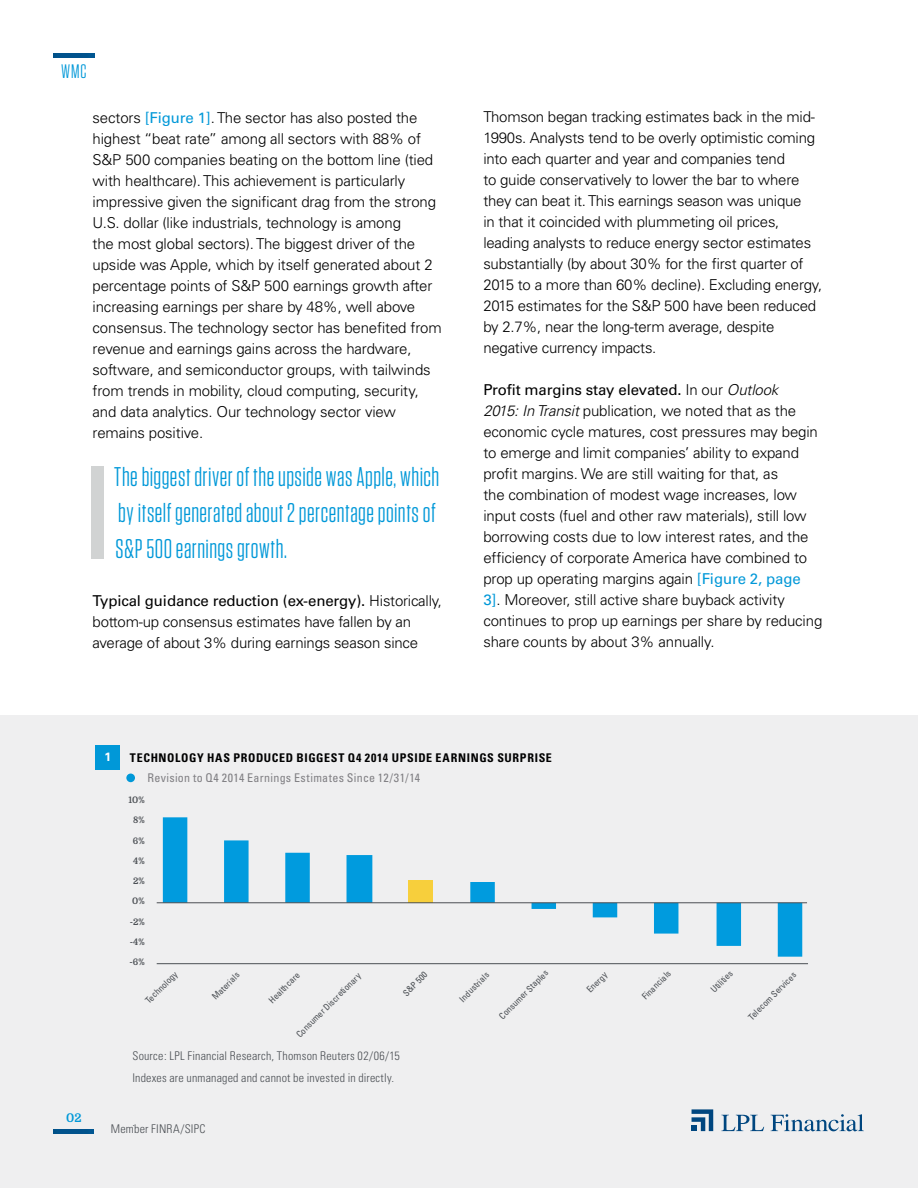
<style>
.page{position:relative;width:918px;height:1188px;background:#fff}
.page>*{position:absolute;margin:0;border:0;box-sizing:border-box;transform-origin:0 0}
.t1{font:27px/36px "Tungsten Narrow";letter-spacing:.015em;color:#0098d8}
.t2{font:19.5px "Tungsten Narrow";color:#0098d8}
.t3{font:300 15px/21px "Univers";letter-spacing:-.01em;color:#000}
.t4{font:300 condensed 12px/21.8px "Univers";letter-spacing:.015em;color:#4b4f54}
.t5{font:700 condensed 12px "Univers";letter-spacing:.055em;color:#000}
.t6{font:condensed 12px "Univers";letter-spacing:.025em;color:#807f83}
.t7{font:700 12px "Domine";color:#0098d8}
.t8{font:700 12px "Univers";color:#fff}
.t9{font:condensed 9px "Univers";color:#4b4f54}
.t10{font:700 9px "Domine";color:#4b4f54}
.s1{font-weight:400;color:#0098d8}
.s2{font-weight:400}
.s3{font-style:italic}
</style>
<div class="page">
<div style="left:0;top:1068px;width:918px;height:120px;background:#efeff0"></div>
<svg style="left:721px;top:1115px;width:43px;height:16px"></svg>
<svg style="left:771px;top:1114px;width:93px;height:17px"></svg>
<svg style="left:692px;top:1109px;width:21px;height:22px"></svg>
<img style="left:54px;top:53px;width:40px;height:5px">
<img style="left:54px;top:1129px;width:40px;height:5px">
<div style="left:0;top:716px;width:918px;height:393px;background:#efeff0"></div>
<div style="left:96px;top:745px;width:24px;height:24px;background:#0098d8"></div>
<svg style="left:163px;top:817px;width:639px;height:140px"></svg>
<hr style="left:157px;top:963px;width:651px;height:1px;background:#4b4f54">
<hr style="left:157px;top:902px;width:650px;height:1px;background:#4b4f54">
<div style="left:126px;top:774px;width:9px;height:8px;background:#0098d8;border-radius:50%"></div>
<div style="left:91px;top:466px;width:13px;height:92px;background:#d1d3d3"></div>
<h2 class="t2" style="left:61px;top:62px;width:27px">WMC</h2>
<p class="t3" style="left:93px;top:107px;width:351px">sectors <span class="s1">[Figure 1]</span>. The sector has also posted the highest “beat rate” among all sectors with 88% of S&amp;P 500 companies beating on the bottom line (tied with healthcare). This achievement is particularly impressive given the significant drag from the strong U.S. dollar (like industrials, technology is among<br>the most global sectors). The biggest driver of the upside was Apple, which by itself generated about 2 percentage points of S&amp;P 500 earnings growth after increasing earnings per share by 48%, well above consensus. The technology sector has benefited from revenue and earnings gains across the hardware, software, and semiconductor groups, with tailwinds from trends in mobility, cloud computing, security, and data analytics. Our technology sector view remains positive.</p>
<h1 class="t1" style="left:114px;top:459px;width:327px">The biggest driver of the upside was Apple, which by itself generated about 2 percentage points of<br>S&amp;P 500 earnings growth.</h1>
<p class="t3" style="left:93px;top:590px;width:351px"><span class="s2">Typical guidance reduction (ex-energy).</span> Historically, bottom-up consensus estimates have fallen by an average of about 3% during earnings season since</p>
<p class="t3" style="left:483px;top:106px;width:340px">Thomson began tracking estimates back in the mid-1990s. Analysts tend to be overly optimistic coming into each quarter and year and companies tend<br>to guide conservatively to lower the bar to where they can beat it. This earnings season was unique<br>in that it coincided with plummeting oil prices, leading analysts to reduce energy sector estimates substantially (by about 30% for the first quarter of 2015 to a more than 60% decline). Excluding energy, 2015 estimates for the S&amp;P 500 have been reduced by 2.7%, near the long-term average, despite negative currency impacts.</p>
<p class="t3" style="left:483px;top:379px;width:341px"><span class="s2">Profit margins stay elevated.</span> In our <span class="s3">Outlook<br>2015: In Transit</span> publication, we noted that as the economic cycle matures, cost pressures may begin to emerge and limit companies’ ability to expand profit margins. We are still waiting for that, as<br>the combination of modest wage increases, low input costs (fuel and other raw materials), still low borrowing costs due to low interest rates, and the efficiency of corporate America have combined to prop up operating margins again <span class="s1">[Figure 2, page<br>3]</span>. Moreover, still active share buyback activity continues to prop up earnings per share by reducing share counts by about 3% annually.</p>
<p class="t8" style="left:104px;top:750px;width:8px">1</p>
<p class="t5" style="left:130px;top:750px;width:424px">TECHNOLOGY HAS PRODUCED BIGGEST Q4 2014 UPSIDE EARNINGS SURPRISE</p>
<p class="t10" style="left:129px;top:795px;width:18px">10%</p>
<p class="t10" style="left:133px;top:815px;width:13px">8%</p>
<p class="t10" style="left:133px;top:835px;width:13px">6%</p>
<p class="t10" style="left:133px;top:856px;width:13px">4%</p>
<p class="t10" style="left:133px;top:876px;width:13px">2%</p>
<p class="t10" style="left:132px;top:896px;width:14px">0%</p>
<p class="t10" style="left:130px;top:916px;width:17px">-2%</p>
<p class="t10" style="left:130px;top:937px;width:16px">-4%</p>
<p class="t10" style="left:130px;top:957px;width:17px">-6%</p>
<p class="t9" style="left:143px;top:998px;width:43px;rotate:-45deg">Technology</p>
<p class="t9" style="left:210px;top:994px;width:36px;rotate:-45deg">Materials</p>
<p class="t9" style="left:266px;top:998px;width:41px;rotate:-45deg">Healthcare</p>
<p class="t6" style="left:147px;top:771px;width:274px">Revision to Q4 2014 Earnings Estimates Since 12/31/14</p>
<p class="t9" style="left:294px;top:1032px;width:88px;rotate:-45deg">Consumer Discretionary</p>
<p class="t9" style="left:400px;top:991px;width:31px;rotate:-45deg">S&amp;P 500</p>
<p class="t9" style="left:457px;top:996px;width:39px;rotate:-45deg">Industrials</p>
<p class="t9" style="left:497px;top:1014px;width:67px;rotate:-45deg">Consumer Staples</p>
<p class="t9" style="left:584px;top:987px;width:26px;rotate:-45deg">Energy</p>
<p class="t9" style="left:640px;top:994px;width:38px;rotate:-45deg">Financials</p>
<p class="t9" style="left:708px;top:987px;width:28px;rotate:-45deg">Utilities</p>
<p class="t9" style="left:746px;top:1014px;width:65px;rotate:-45deg">Telecom Services</p>
<p class="t7" style="left:66px;top:1112px;width:17px">02</p>
<p class="t4" style="left:132px;top:1045px;width:269px">Source: LPL Financial Research, Thomson Reuters 02/06/15<br>Indexes are unmanaged and cannot be invested in directly.</p>
<p class="t4" style="left:111px;top:1118px;width:96px">Member FINRA/SIPC</p>
<p class="t4" style="left:132px;top:1111px;width:4px">.</p>
</div>
